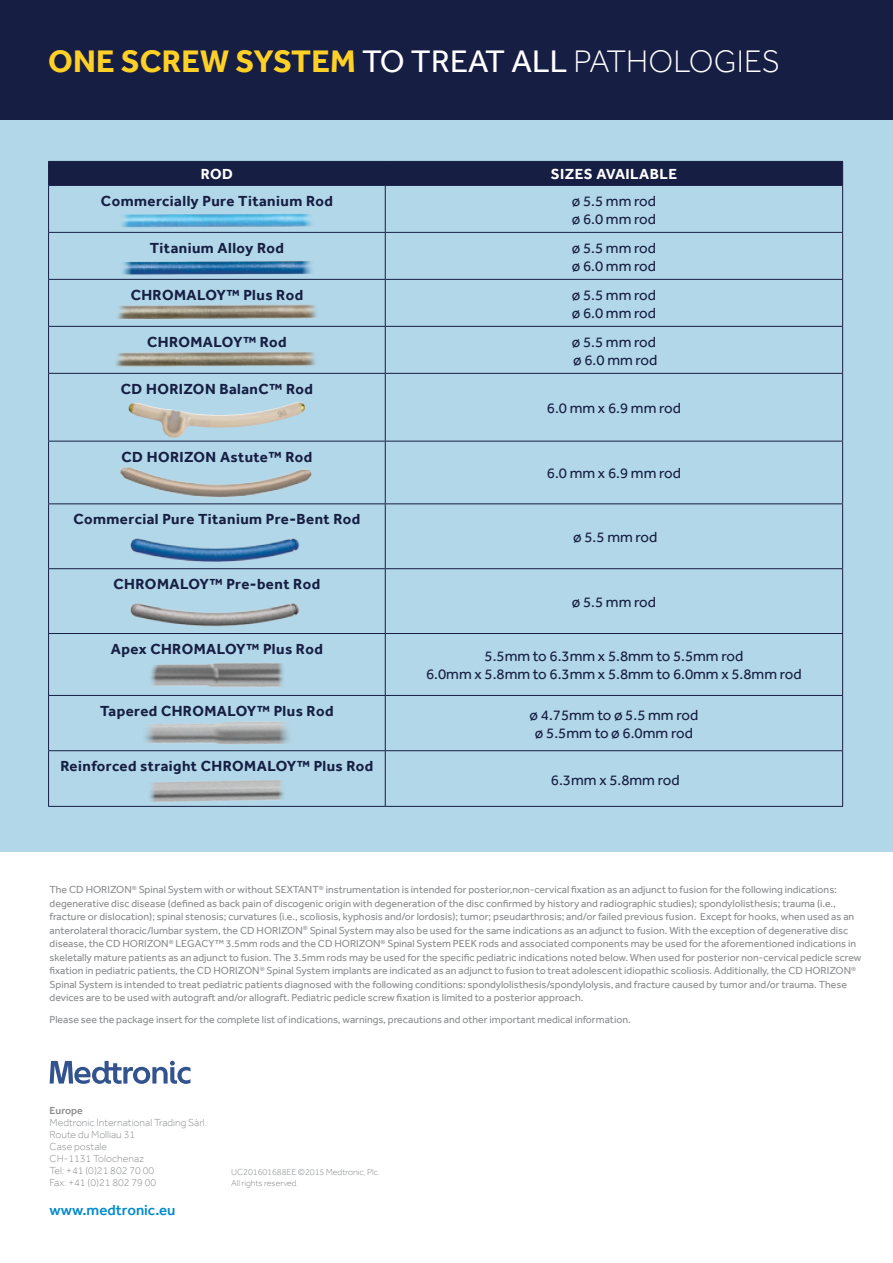
<style>
.page{position:relative;width:893px;height:1263px;background:#fff}
.page>*{position:absolute;margin:0;border:0;box-sizing:border-box;transform-origin:0 0}
.t1{font:700 32.1px "Effra";letter-spacing:.005em;color:#ffd026}
.t2{font:700 15px "Effra";letter-spacing:.03em;color:#171e43}
.t3{font:15px/18px "Effra";color:#171e43}
.t4{font:700 15px "Effra";letter-spacing:.03em;color:#fff}
.t5{font:500 15px "Effra";color:#028acb}
.t6{font:10.5px/13.5px "Effra";color:#8a8c8e}
.t7{font:300 10.5px/12px "Effra";color:#8a8c8e}
.t8{font:500 10.5px "Effra";color:#8a8c8e}
.t9{font:300 9px/10.5px "Effra";letter-spacing:-.01em;color:#8a8c8e}
.s1{font-weight:400;color:#fff}
.s2{font-weight:300;color:#fff}
</style>
<div class="page">
<div style="left:0;top:47px;width:893px;height:805px;background:#b2d7e8"></div>
<div style="left:0;top:0;width:893px;height:119px;background:#171e43"></div>
<div style="left:48px;top:161px;width:795px;height:24px;background:#171e43"></div>
<hr style="left:48px;top:186px;width:1px;height:46px;background:#171e43">
<hr style="left:48px;top:185px;width:337px;height:1px;background:#171e43">
<hr style="left:385px;top:185px;width:458px;height:1px;background:#171e43">
<hr style="left:385px;top:186px;width:1px;height:46px;background:#171e43">
<hr style="left:842px;top:186px;width:1px;height:46px;background:#171e43">
<hr style="left:48px;top:233px;width:1px;height:46px;background:#171e43">
<hr style="left:48px;top:232px;width:337px;height:1px;background:#171e43">
<hr style="left:385px;top:232px;width:458px;height:1px;background:#171e43">
<hr style="left:385px;top:233px;width:1px;height:46px;background:#171e43">
<hr style="left:842px;top:233px;width:1px;height:46px;background:#171e43">
<hr style="left:48px;top:280px;width:1px;height:46px;background:#171e43">
<hr style="left:48px;top:279px;width:337px;height:1px;background:#171e43">
<hr style="left:385px;top:279px;width:458px;height:1px;background:#171e43">
<hr style="left:385px;top:280px;width:1px;height:46px;background:#171e43">
<hr style="left:842px;top:280px;width:1px;height:46px;background:#171e43">
<hr style="left:48px;top:327px;width:1px;height:46px;background:#171e43">
<hr style="left:48px;top:326px;width:337px;height:1px;background:#171e43">
<hr style="left:385px;top:326px;width:458px;height:1px;background:#171e43">
<hr style="left:385px;top:327px;width:1px;height:46px;background:#171e43">
<hr style="left:842px;top:327px;width:1px;height:46px;background:#171e43">
<hr style="left:48px;top:374px;width:1px;height:67px;background:#171e43">
<hr style="left:48px;top:373px;width:337px;height:1px;background:#171e43">
<hr style="left:385px;top:373px;width:458px;height:1px;background:#171e43">
<hr style="left:385px;top:374px;width:1px;height:67px;background:#171e43">
<hr style="left:842px;top:374px;width:1px;height:67px;background:#171e43">
<hr style="left:48px;top:441px;width:1px;height:62px;background:#171e43">
<hr style="left:48px;top:441px;width:337px;height:1px;background:#171e43">
<hr style="left:385px;top:441px;width:458px;height:1px;background:#171e43">
<hr style="left:385px;top:441px;width:1px;height:62px;background:#171e43">
<hr style="left:842px;top:441px;width:1px;height:62px;background:#171e43">
<hr style="left:48px;top:504px;width:1px;height:64px;background:#171e43">
<hr style="left:48px;top:503px;width:337px;height:1px;background:#171e43">
<hr style="left:385px;top:503px;width:458px;height:1px;background:#171e43">
<hr style="left:385px;top:504px;width:1px;height:64px;background:#171e43">
<hr style="left:842px;top:504px;width:1px;height:64px;background:#171e43">
<hr style="left:48px;top:569px;width:1px;height:64px;background:#171e43">
<hr style="left:48px;top:568px;width:337px;height:1px;background:#171e43">
<hr style="left:385px;top:568px;width:458px;height:1px;background:#171e43">
<hr style="left:385px;top:569px;width:1px;height:64px;background:#171e43">
<hr style="left:842px;top:569px;width:1px;height:64px;background:#171e43">
<hr style="left:48px;top:634px;width:1px;height:61px;background:#171e43">
<hr style="left:48px;top:633px;width:337px;height:1px;background:#171e43">
<hr style="left:385px;top:633px;width:458px;height:1px;background:#171e43">
<hr style="left:385px;top:634px;width:1px;height:61px;background:#171e43">
<hr style="left:842px;top:634px;width:1px;height:61px;background:#171e43">
<hr style="left:48px;top:696px;width:1px;height:54px;background:#171e43">
<hr style="left:48px;top:695px;width:337px;height:1px;background:#171e43">
<hr style="left:385px;top:695px;width:458px;height:1px;background:#171e43">
<hr style="left:385px;top:696px;width:1px;height:54px;background:#171e43">
<hr style="left:842px;top:696px;width:1px;height:54px;background:#171e43">
<hr style="left:48px;top:751px;width:1px;height:55px;background:#171e43">
<hr style="left:48px;top:750px;width:337px;height:1px;background:#171e43">
<hr style="left:385px;top:750px;width:458px;height:1px;background:#171e43">
<hr style="left:385px;top:751px;width:1px;height:55px;background:#171e43">
<hr style="left:842px;top:751px;width:1px;height:55px;background:#171e43">
<hr style="left:48px;top:806px;width:337px;height:1px;background:#171e43">
<hr style="left:385px;top:806px;width:458px;height:1px;background:#171e43">
<img style="left:121px;top:214px;width:192px;height:14px">
<img style="left:118px;top:261px;width:198px;height:19px">
<img style="left:107px;top:304px;width:220px;height:23px">
<img style="left:115px;top:352px;width:201px;height:15px">
<img style="left:128px;top:402px;width:178px;height:36px">
<img style="left:120px;top:467px;width:192px;height:30px">
<img style="left:130px;top:538px;width:170px;height:24px">
<img style="left:130px;top:603px;width:170px;height:24px">
<img style="left:150px;top:663px;width:134px;height:25px">
<img style="left:144px;top:721px;width:145px;height:24px">
<img style="left:150px;top:780px;width:134px;height:23px">
<svg style="left:50px;top:1061px;width:140px;height:23px"></svg>
<h1 class="t1" style="left:48px;top:42px;width:733px">ONE SCREW SYSTEM <span class="s1">TO TREAT ALL</span> <span class="s2">PATHOLOGIES</span></h1>
<h2 class="t4" style="left:201px;top:165px;width:34px">ROD</h2>
<h2 class="t4" style="left:551px;top:165px;width:128px">SIZES AVAILABLE</h2>
<h2 class="t2" style="left:101px;top:192px;width:233px">Commercially Pure Titanium Rod</h2>
<h2 class="t3" style="left:572px;top:192px;width:86px">ø 5.5 mm rod ø 6.0 mm rod</h2>
<h2 class="t2" style="left:150px;top:239px;width:136px">Titanium Alloy Rod</h2>
<h2 class="t3" style="left:572px;top:239px;width:86px">ø 5.5 mm rod ø 6.0 mm rod</h2>
<h2 class="t2" style="left:131px;top:286px;width:174px">CHROMALOY™ Plus Rod</h2>
<h2 class="t3" style="left:572px;top:286px;width:86px">ø 5.5 mm rod ø 6.0 mm rod</h2>
<h2 class="t2" style="left:147px;top:333px;width:141px">CHROMALOY™ Rod</h2>
<h2 class="t3" style="left:572px;top:333px;width:87px">ø 5.5 mm rod ø 6.0 mm rod</h2>
<h2 class="t2" style="left:121px;top:380px;width:193px">CD HORIZON BalanC™ Rod</h2>
<h2 class="t3" style="left:547px;top:399px;width:136px">6.0 mm x 6.9 mm rod</h2>
<h2 class="t2" style="left:122px;top:447px;width:192px">CD HORIZON Astute™ Rod</h2>
<h2 class="t3" style="left:547px;top:464px;width:136px">6.0 mm x 6.9 mm rod</h2>
<h2 class="t2" style="left:73px;top:510px;width:288px">Commercial Pure Titanium Pre-Bent Rod</h2>
<h2 class="t3" style="left:573px;top:528px;width:86px">ø 5.5 mm rod</h2>
<h2 class="t2" style="left:114px;top:575px;width:208px">CHROMALOY™ Pre-bent Rod</h2>
<h2 class="t3" style="left:572px;top:593px;width:86px">ø 5.5 mm rod</h2>
<h2 class="t2" style="left:111px;top:640px;width:213px">Apex CHROMALOY™ Plus Rod</h2>
<h2 class="t3" style="left:426px;top:647px;width:377px;text-align:center">5.5mm to 6.3mm x 5.8mm to 5.5mm rod<br>6.0mm x 5.8mm to 6.3mm x 5.8mm to 6.0mm x 5.8mm rod</h2>
<h2 class="t2" style="left:100px;top:702px;width:235px">Tapered CHROMALOY™ Plus Rod</h2>
<h2 class="t3" style="left:529px;top:706px;width:170px;text-align:center">ø 4.75mm to ø 5.5 mm rod ø 5.5mm to ø 6.0mm rod</h2>
<h2 class="t2" style="left:60px;top:757px;width:314px">Reinforced straight CHROMALOY™ Plus Rod</h2>
<h2 class="t3" style="left:551px;top:770px;width:130px">6.3mm x 5.8mm rod</h2>
<p class="t6" style="left:50px;top:883px;width:813px">The CD HORIZON<sup>®</sup> Spinal System with or without SEXTANT<sup>®</sup> instrumentation is intended for posterior,non-cervical fixation as an adjunct to fusion for the following indications: degenerative disc disease (defined as back pain of discogenic origin with degeneration of the disc confirmed by history and radiographic studies); spondylolisthesis; trauma (i.e., fracture or dislocation); spinal stenosis; curvatures (i.e., scoliosis, kyphosis and/or lordosis); tumor; pseudarthrosis; and/or failed previous fusion. Except for hooks, when used as an anterolateral thoracic/lumbar system, the CD HORIZON<sup>®</sup> Spinal System may also be used for the same indications as an adjunct to fusion. With the exception of degenerative disc disease, the CD HORIZON<sup>®</sup> LEGACY™ 3.5mm rods and the CD HORIZON<sup>®</sup> Spinal System PEEK rods and associated components may be used for the aforementioned indications in skeletally mature patients as an adjunct to fusion. The 3.5mm rods may be used for the specific pediatric indications noted below. When used for posterior non-cervical pedicle screw fixation in pediatric patients, the CD HORIZON<sup>®</sup> Spinal System implants are indicated as an adjunct to fusion to treat adolescent idiopathic scoliosis. Additionally, the CD HORIZON<sup>® </sup>Spinal System is intended to treat pediatric patients diagnosed with the following conditions: spondylolisthesis/spondylolysis, and fracture caused by tumor and/or trauma. These devices are to be used with autograft and/or allograft. Pediatric pedicle screw fixation is limited to a posterior approach.</p>
<p class="t6" style="left:50px;top:1013px;width:583px">Please see the package insert for the complete list of indications, warnings, precautions and other important medical information.</p>
<p class="t8" style="left:50px;top:1104px;width:35px">Europe</p>
<p class="t7" style="left:50px;top:1116px;width:159px">Medtronic International Trading Sàrl.<br>Route du Molliau 31<br>Case postale<br>CH-1131 Tolochenaz<br>Tel: +41 (0)21 802 70 00<br>Fax: +41 (0)21 802 79 00</p>
<h2 class="t5" style="left:50px;top:1201px;width:127px">www.medtronic.eu</h2>
<p class="t9" style="left:231px;top:1167px;width:150px">UC201601688EE ©2015 Medtronic, Plc.<br>All rights reserved.</p>
</div>
